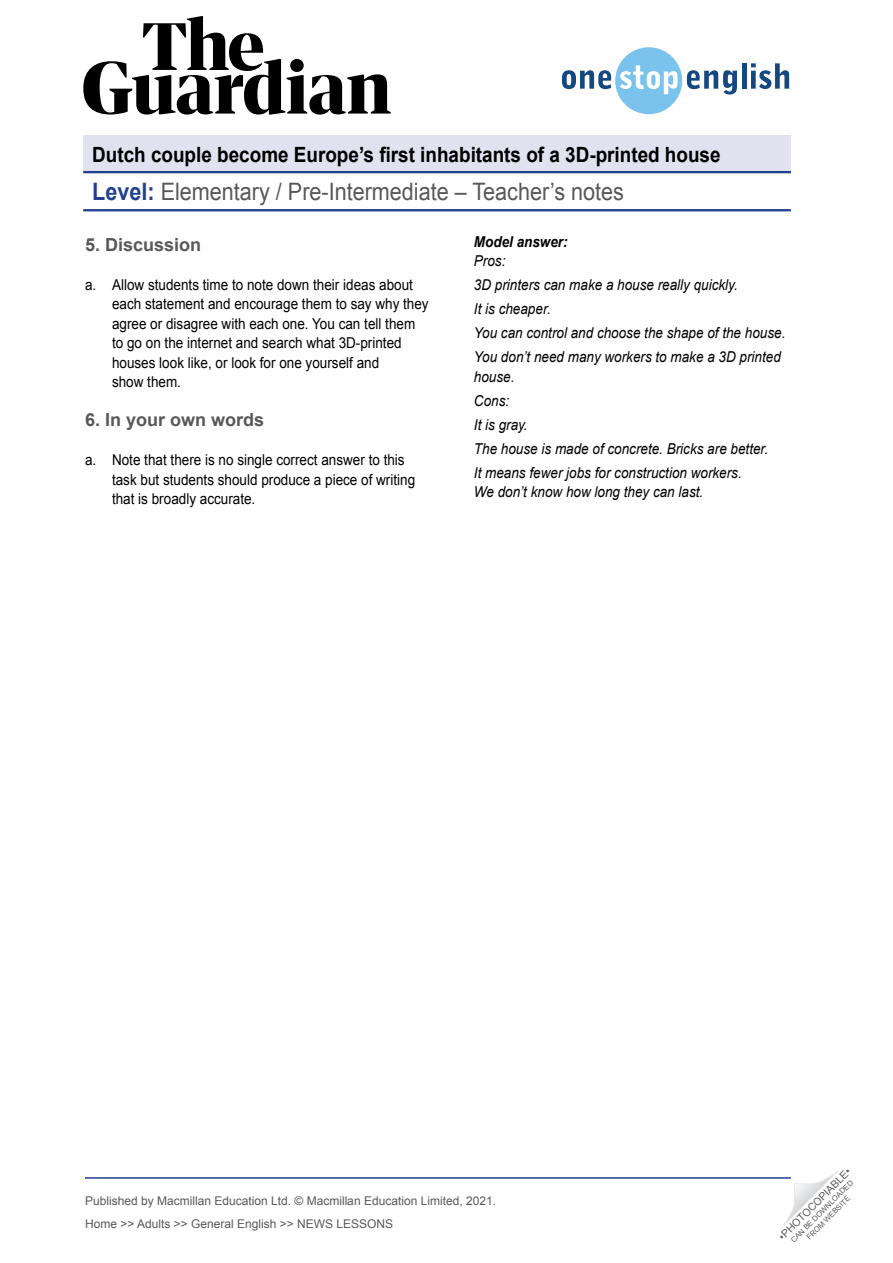
<style>
.page{position:relative;width:893px;height:1263px;background:#fff}
.page>*{position:absolute;margin:0;border:0;box-sizing:border-box;transform-origin:0 0}
.Article_Subtitle{font:24px "Arial";color:#58585a;scale:.9 1}
.Article_Subtitle-2{font:700 21px "Arial";color:#000;scale:.9 1}
.TN__Title{font:700 18px "Arial";color:#58585a}
.t1{font:15px/19.5px "Arial";color:#000;scale:.9 1}
.TN__Box_text{font:italic 15px/19.5px "Arial";color:#000;scale:.9 1}
.TN__Key_title{font:italic 700 15px "Arial";color:#000;scale:.9 1}
.t2{font:12px/23px "Arial";color:#58595b}
.t3{font:10.5px "Arial";color:#58595b}
.t4{font:7.5px/9px "Arial";color:#58595b;text-align:center}
.s1{font-weight:700;color:#23408f}
</style>
<div class="page">
<svg style="left:83px;top:16px;width:308px;height:99px"></svg>
<svg style="left:562px;top:47px;width:175px;height:67px"></svg>
<hr style="left:742px;top:63px;width:4px;height:26px;background:#154780">
<svg style="left:751px;top:63px;width:38px;height:26px"></svg>
<hr style="left:85px;top:1177px;width:706px;height:2px;background:#23408f">
<svg style="left:783px;top:1171px;width:55px;height:55px"></svg>
<div style="left:83px;top:136px;width:708px;height:37px;background:#e1e1ef"></div>
<hr style="left:83px;top:171px;width:708px;height:2px;background:#23408f">
<hr style="left:83px;top:209px;width:708px;height:2px;background:#23408f">
<p class="Article_Subtitle-2" style="left:92px;top:141px;width:700px">Dutch couple become Europe’s first inhabitants of a 3D-printed house</p>
<p class="Article_Subtitle" style="left:92px;top:176px;width:592px"><span class="s1">Level:</span> Elementary / Pre-Intermediate – Teacher’s notes</p>
<p class="TN__Key_title" style="left:474px;top:232px;width:106px">Model answer:</p>
<p class="TN__Box_text" style="left:474px;top:252px;width:37px">Pros:</p>
<p class="TN__Box_text" style="left:474px;top:276px;width:295px">3D printers can make a house really quickly.</p>
<p class="TN__Box_text" style="left:474px;top:300px;width:87px">It is cheaper.</p>
<p class="TN__Box_text" style="left:474px;top:324px;width:348px">You can control and choose the shape of the house.</p>
<p class="TN__Box_text" style="left:474px;top:348px;width:342px">You don’t need many workers to make a 3D printed house.</p>
<p class="TN__Box_text" style="left:474px;top:391px;width:41px">Cons:</p>
<p class="TN__Box_text" style="left:474px;top:415px;width:61px">It is gray.</p>
<p class="TN__Box_text" style="left:474px;top:439px;width:329px">The house is made of concrete. Bricks are better.</p>
<p class="TN__Box_text" style="left:474px;top:463px;width:299px">It means fewer jobs for construction workers.<br>We don’t know how long they can last.</p>
<p class="TN__Title" style="left:85px;top:232px;width:118px">5. Discussion</p>
<p class="t1" style="left:112px;top:275px;width:353px;text-indent:-27px">a. Allow students time to note down their ideas about each statement and encourage them to say why they agree or disagree with each one. You can tell them to go on the internet and search what 3D-printed houses look like, or look for one yourself and<br>show them.</p>
<p class="TN__Title" style="left:85px;top:408px;width:181px">6. In your own words</p>
<p class="t1" style="left:112px;top:451px;width:338px;text-indent:-27px">a. Note that there is no single correct answer to this task but students should produce a piece of writing that is broadly accurate.</p>
<p class="t2" style="left:85px;top:1189px;width:413px">Published by Macmillan Education Ltd. © Macmillan Education Limited, 2021.<br>Home &gt;&gt; Adults &gt;&gt; General English &gt;&gt; NEWS LESSONS</p>
<p class="t3" style="left:776px;top:1233px;width:99px;rotate:-45deg">•PHOTOCOPIABLE•</p>
<p class="t4" style="left:789px;top:1238px;width:86px;rotate:-45deg">CAN BE DOWNLOADED<br>FROM WEBSITE</p>
</div>
